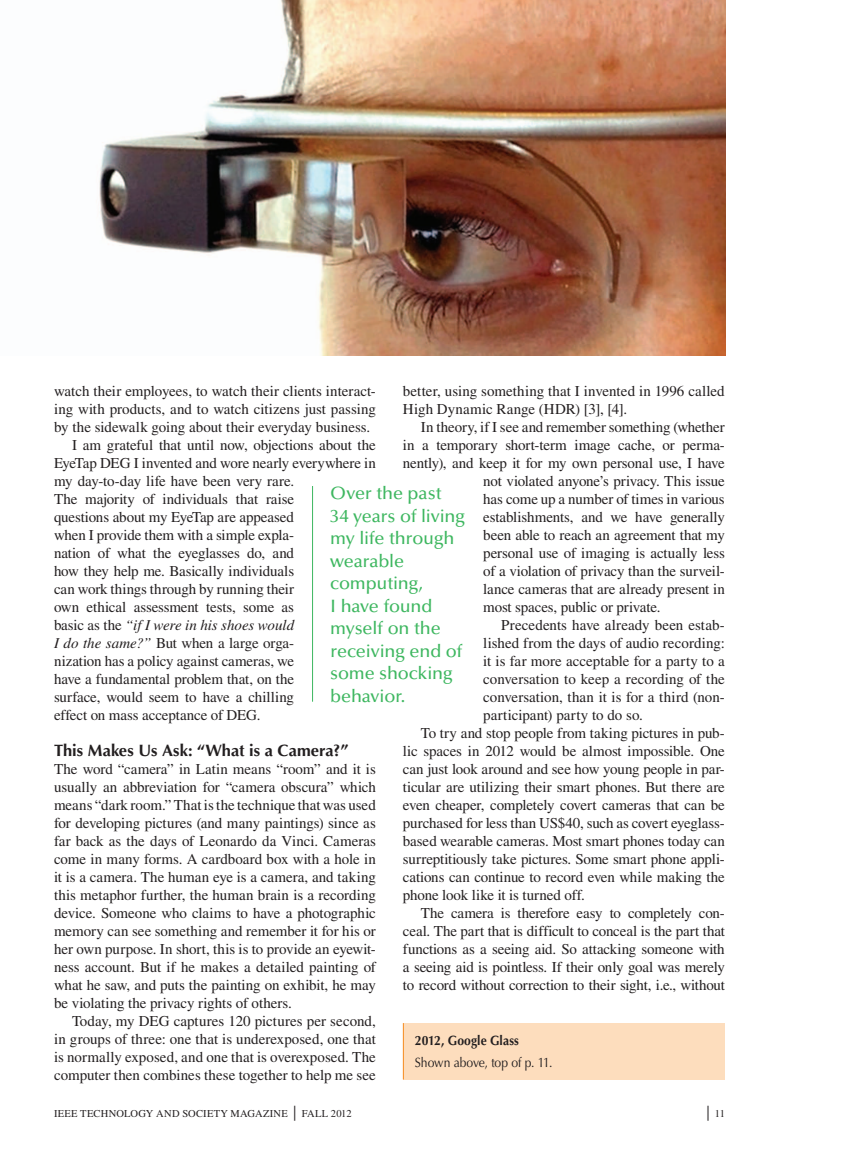
<style>
.page{position:relative;width:851px;height:1161px;background:#fff}
.page>*{position:absolute;margin:0;border:0;box-sizing:border-box;transform-origin:0 0}
.t1{font:500 18px/22.5px "Optima LT Std";letter-spacing:-.01em;color:#3eb760}
.t2{font:700 16.5px "Optima LT Std";color:#231f20}
.t3{font:15px/18px "Times LT Std";letter-spacing:-.01em;color:#231f20;text-align:justify}
.t4{font:italic 15px "Times LT Std";letter-spacing:-.005em;color:#231f20}
.t5{font:13.5px "Optima LT Std";letter-spacing:-.005em;color:#231f20;scale:.9 1}
.t6{font:700 13.5px "Optima LT Std";letter-spacing:.005em;color:#231f20;scale:.9 1}
.t7{font:10.5px "Times LT Std";letter-spacing:.02em;color:#231f20}
.s1{font-style:normal}
.s2{font-style:italic}
.s3{font-family:"Optima LT Std";font-weight:500;font-size:15px}
</style>
<div class="page">
<img style="left:99px;top:0;width:626px;height:356px">
<hr style="left:312px;top:486px;width:1px;height:216px;background:#3eb760">
<div style="left:403px;top:1023px;width:321px;height:56px;background:#fdddbd"></div>
<hr style="left:403px;top:1023px;width:1px;height:56px;background:#f68b1f">
<p class="t3" style="left:403px;top:382px;width:323px">better, using something that I invented in 1996 called<br>High Dynamic Range (HDR) [3], [4].</p>
<p class="t3" style="left:421px;top:418px;width:305px">In theory, if I see and remember something (whether</p>
<p class="t3" style="left:403px;top:436px;width:323px">in a temporary short-term image cache, or perma-</p>
<p class="t3" style="left:403px;top:454px;width:323px">nently), and keep it for my own personal use, I have</p>
<p class="t3" style="left:483px;top:472px;width:243px">not violated anyone’s privacy. This issue</p>
<p class="t3" style="left:483px;top:490px;width:243px">has come up a number of times in various</p>
<p class="t3" style="left:483px;top:508px;width:243px">establishments, and we have generally</p>
<p class="t3" style="left:483px;top:526px;width:243px">been able to reach an agreement that my</p>
<p class="t3" style="left:483px;top:544px;width:243px">personal use of imaging is actually less</p>
<p class="t3" style="left:483px;top:562px;width:243px">of a violation of privacy than the surveil-</p>
<p class="t3" style="left:483px;top:580px;width:243px">lance cameras that are already present in</p>
<p class="t3" style="left:483px;top:598px;width:179px">most spaces, public or private.</p>
<p class="t3" style="left:501px;top:616px;width:225px">Precedents have already been estab-</p>
<p class="t3" style="left:483px;top:634px;width:243px">lished from the days of audio recording:</p>
<p class="t3" style="left:483px;top:652px;width:243px">it is far more acceptable for a party to a</p>
<p class="t3" style="left:483px;top:670px;width:243px">conversation to keep a recording of the</p>
<p class="t3" style="left:483px;top:688px;width:243px">conversation, than it is for a third (non-</p>
<p class="t3" style="left:483px;top:706px;width:161px">participant) party to do so.</p>
<p class="t3" style="left:421px;top:724px;width:305px">To try and stop people from taking pictures in pub-</p>
<p class="t3" style="left:403px;top:742px;width:323px">lic spaces in 2012 would be almost impossible. One</p>
<p class="t3" style="left:403px;top:760px;width:323px">can just look around and see how young people in par-</p>
<p class="t3" style="left:403px;top:778px;width:323px">ticular are utilizing their smart phones. But there are</p>
<p class="t3" style="left:403px;top:796px;width:323px">even cheaper, completely covert cameras that can be</p>
<p class="t3" style="left:403px;top:814px;width:323px">purchased for less than US$40, such as covert eyeglass-</p>
<p class="t3" style="left:403px;top:832px;width:323px">based wearable cameras. Most smart phones today can</p>
<p class="t3" style="left:403px;top:850px;width:323px">surreptitiously take pictures. Some smart phone appli-</p>
<p class="t3" style="left:403px;top:868px;width:323px">cations can continue to record even while making the</p>
<p class="t3" style="left:403px;top:886px;width:183px">phone look like it is turned off.</p>
<p class="t3" style="left:421px;top:904px;width:305px">The camera is therefore easy to completely con-</p>
<p class="t3" style="left:403px;top:922px;width:323px">ceal. The part that is difficult to conceal is the part that</p>
<p class="t3" style="left:403px;top:940px;width:323px">functions as a seeing aid. So attacking someone with</p>
<p class="t3" style="left:403px;top:958px;width:323px">a seeing aid is pointless. If their only goal was merely</p>
<p class="t3" style="left:403px;top:976px;width:323px">to record without correction to their sight, i.e., without</p>
<p class="t3" style="left:54px;top:382px;width:323px">watch their employees, to watch their clients interact-</p>
<p class="t3" style="left:54px;top:400px;width:323px">ing with products, and to watch citizens just passing</p>
<p class="t3" style="left:54px;top:418px;width:318px">by the sidewalk going about their everyday business.</p>
<p class="t3" style="left:72px;top:436px;width:305px">I am grateful that until now, objections about the</p>
<p class="t3" style="left:54px;top:454px;width:323px">EyeTap DEG I invented and wore nearly everywhere in</p>
<p class="t3" style="left:54px;top:472px;width:241px">my day-to-day life have been very rare.</p>
<p class="t3" style="left:54px;top:490px;width:241px">The majority of individuals that raise</p>
<p class="t3" style="left:54px;top:508px;width:241px">questions about my EyeTap are appeased</p>
<p class="t3" style="left:54px;top:526px;width:241px">when I provide them with a simple expla-</p>
<p class="t3" style="left:54px;top:544px;width:241px">nation of what the eyeglasses do, and</p>
<p class="t3" style="left:54px;top:562px;width:241px">how they help me. Basically individuals</p>
<p class="t3" style="left:54px;top:580px;width:242px">can work things through by running their</p>
<p class="t3" style="left:54px;top:598px;width:241px">own ethical assessment tests, some as</p>
<p class="t4" style="left:54px;top:617px;width:242px"><span class="s1">basic as the</span> “if I were in his shoes would</p>
<p class="t3" style="left:54px;top:634px;width:241px"><span class="s2">I do the same?”</span> But when a large orga-</p>
<p class="t3" style="left:54px;top:652px;width:241px">nization has a policy against cameras, we</p>
<p class="t3" style="left:54px;top:670px;width:241px">have a fundamental problem that, on the</p>
<p class="t3" style="left:54px;top:688px;width:241px">surface, would seem to have a chilling</p>
<p class="t3" style="left:54px;top:706px;width:208px">effect on mass acceptance of DEG.</p>
<p class="t2" style="left:54px;top:741px;width:296px">This Makes Us Ask: “What is a Camera?”</p>
<p class="t3" style="left:54px;top:760px;width:324px">The word “camera” in Latin means “room” and it is usually an abbreviation for “camera obscura” which means “dark room.” That is the technique that was used for developing pictures (and many paintings) since as far back as the days of Leonardo da Vinci. Cameras come in many forms. A cardboard box with a hole in it is a camera. The human eye is a camera, and taking this metaphor further, the human brain is a recording device. Someone who claims to have a photographic memory can see something and remember it for his or her own purpose. In short, this is to provide an eyewit&shy;ness account. But if he makes a detailed painting of what he saw, and puts the painting on exhibit, he may be violating the privacy rights of others.</p>
<p class="t3" style="left:54px;top:1012px;width:323px;text-indent:18px">Today, my DEG captures 120 pictures per second, in groups of three: one that is underexposed, one that is normally exposed, and one that is overexposed. The computer then combines these together to help me see</p>
<p class="t1" style="left:330px;top:482px;width:136px">Over the past<br>34 years of living my life through wearable computing,<br>I have found myself on the receiving end of some shocking behavior.</p>
<p class="t6" style="left:415px;top:1033px;width:117px">2012, Google Glass</p>
<p class="t5" style="left:415px;top:1055px;width:154px">Shown above, top of p. 11.</p>
<p class="t7" style="left:54px;top:1108px;width:261px">IEEE TECHNOLOGY AND SOCIETY MAGAZINE <span class="s3">|</span> fall</p>
<p class="t7" style="left:331px;top:1108px;width:22px">2012</p>
<p class="t7" style="left:706px;top:1108px;width:20px"><span class="s3">|</span> 11</p>
</div>
